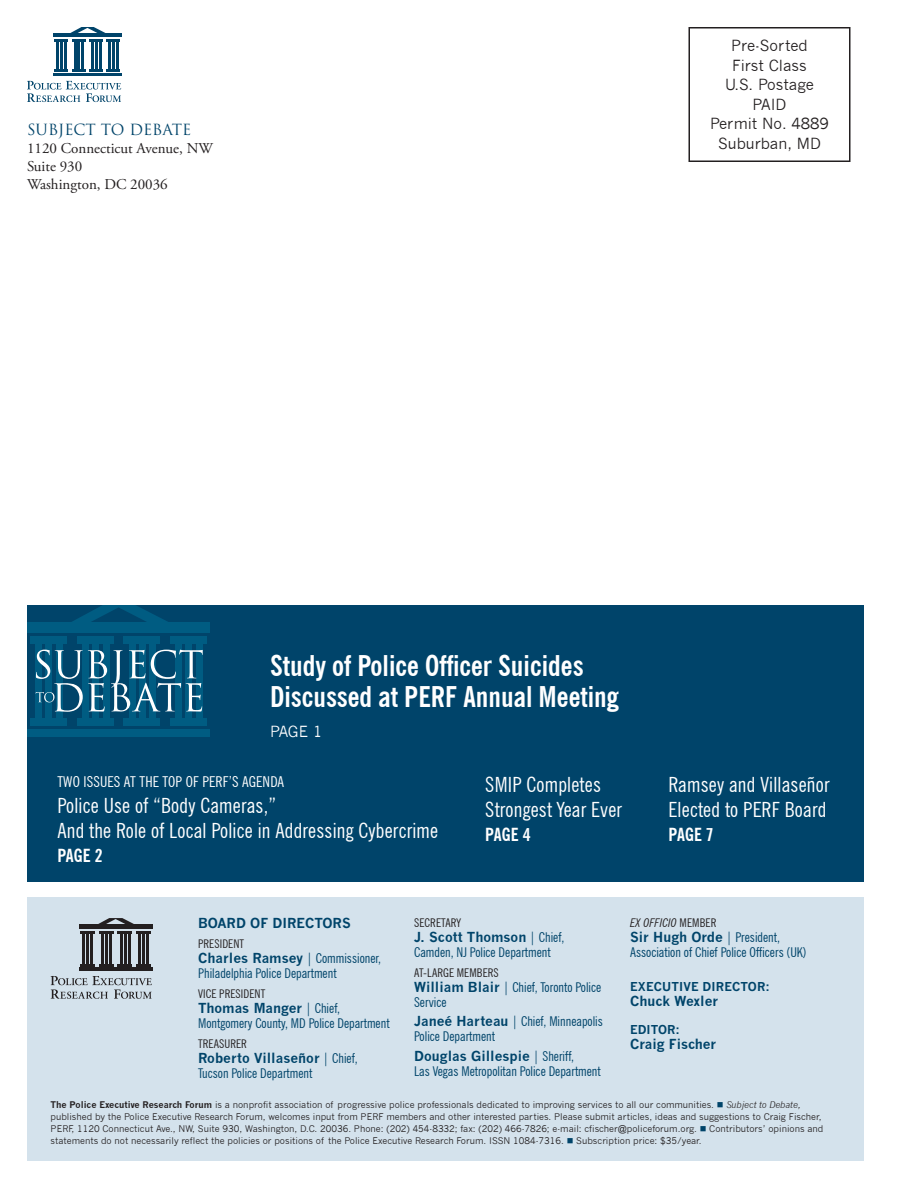
<style>
.page{position:relative;width:918px;height:1188px;background:#fff}
.page>*{position:absolute;margin:0;border:0;box-sizing:border-box;transform-origin:0 0}
.t1{font:700 condensed 28.5px/31.5px "News Gothic BT";color:#fff}
.t2{font:condensed 21px/25.5px "News Gothic BT";letter-spacing:.01em;color:#fff}
.t3{font:700 condensed 18px "News Gothic BT";color:#fff}
.t4{font:15px/19.5px "News Gothic";color:#231f20;text-align:center}
.t5{font:15px/18px "Adobe Garamond Pro";color:#231f20}
.t6{font:condensed 15px "News Gothic BT";letter-spacing:.01em;color:#fff}
.t7{font:15px "Trajan Pro";color:#00446a}
.t8{font:15px "News Gothic";color:#fff}
.t9{font:condensed 13.5px/15px "News Gothic BT";color:#00446a}
.t10{font:700 13.5px "News Gothic";color:#00446a}
.t11{font:condensed 12px "News Gothic BT";letter-spacing:.01em;color:#231f20}
.t12{font:700 12px "News Gothic";letter-spacing:.01em;color:#00446a}
.t13{font:italic condensed 12px "News Gothic BT";letter-spacing:.01em;color:#231f20}
.t14{font:9px/12px "News Gothic";color:#231f20}
.s1{font-family:"News Gothic";font-weight:700;font-stretch:normal}
.s2{font-family:"News Gothic BT";font-weight:400;font-stretch:condensed}
.s3{font-style:normal}
.s4{font-weight:700}
.s5{color:#00446a}
.s6{font-style:italic}
</style>
<div class="page">
<hr style="left:53px;top:73px;width:69px;height:3px;background:#00446a">
<hr style="left:53px;top:33px;width:69px;height:4px;background:#00446a">
<svg style="left:55px;top:69px;width:13px;height:3px"></svg>
<hr style="left:72px;top:69px;width:14px;height:3px;background:#00446a">
<hr style="left:89px;top:69px;width:14px;height:3px;background:#00446a">
<svg style="left:107px;top:69px;width:13px;height:3px"></svg>
<hr style="left:56px;top:41px;width:3px;height:29px;background:#00446a">
<hr style="left:60px;top:40px;width:3px;height:30px;background:#00446a">
<hr style="left:64px;top:41px;width:3px;height:29px;background:#00446a">
<hr style="left:74px;top:41px;width:2px;height:29px;background:#00446a">
<hr style="left:78px;top:41px;width:2px;height:29px;background:#00446a">
<hr style="left:81px;top:41px;width:3px;height:30px;background:#00446a">
<hr style="left:91px;top:40px;width:3px;height:30px;background:#00446a">
<hr style="left:95px;top:40px;width:2px;height:30px;background:#00446a">
<hr style="left:99px;top:41px;width:2px;height:29px;background:#00446a">
<hr style="left:109px;top:41px;width:2px;height:29px;background:#00446a">
<hr style="left:112px;top:41px;width:3px;height:29px;background:#00446a">
<hr style="left:116px;top:41px;width:3px;height:29px;background:#00446a">
<svg style="left:55px;top:27px;width:65px;height:14px"></svg>
<svg style="left:27px;top:81px;width:94px;height:21px"></svg>
<div style="left:688px;top:27px;width:162px;height:135px;border:2px solid #231f20"></div>
<div style="left:27px;top:605px;width:837px;height:277px;background:#00446a"></div>
<div style="left:27px;top:729px;width:183px;height:7px;background:#005c82"></div>
<div style="left:27px;top:622px;width:183px;height:10px;background:#005c82"></div>
<div style="left:31px;top:636px;width:36px;height:8px;background:#005c82"></div>
<div style="left:31px;top:719px;width:36px;height:7px;background:#005c82"></div>
<div style="left:77px;top:636px;width:37px;height:8px;background:#005c82"></div>
<div style="left:77px;top:719px;width:37px;height:7px;background:#005c82"></div>
<div style="left:124px;top:636px;width:36px;height:8px;background:#005c82"></div>
<div style="left:124px;top:719px;width:36px;height:7px;background:#005c82"></div>
<div style="left:170px;top:636px;width:37px;height:8px;background:#005c82"></div>
<div style="left:170px;top:719px;width:37px;height:7px;background:#005c82"></div>
<div style="left:35px;top:642px;width:7px;height:78px;background:#005c82"></div>
<div style="left:45px;top:641px;width:7px;height:79px;background:#005c82"></div>
<div style="left:56px;top:643px;width:7px;height:78px;background:#005c82"></div>
<div style="left:82px;top:642px;width:7px;height:78px;background:#005c82"></div>
<div style="left:92px;top:642px;width:7px;height:78px;background:#005c82"></div>
<div style="left:103px;top:643px;width:6px;height:79px;background:#005c82"></div>
<div style="left:129px;top:641px;width:7px;height:78px;background:#005c82"></div>
<div style="left:139px;top:641px;width:6px;height:78px;background:#005c82"></div>
<div style="left:149px;top:642px;width:7px;height:79px;background:#005c82"></div>
<div style="left:175px;top:642px;width:7px;height:78px;background:#005c82"></div>
<div style="left:185px;top:641px;width:7px;height:79px;background:#005c82"></div>
<div style="left:196px;top:643px;width:6px;height:78px;background:#005c82"></div>
<svg style="left:72px;top:605px;width:96px;height:17px"></svg>
<svg style="left:36px;top:650px;width:167px;height:62px"></svg>
<div style="left:27px;top:898px;width:837px;height:263px;background:#d4e2ec"></div>
<hr style="left:79px;top:968px;width:73px;height:3px;background:#231f20">
<hr style="left:79px;top:925px;width:73px;height:4px;background:#231f20">
<hr style="left:80px;top:931px;width:15px;height:3px;background:#231f20">
<hr style="left:80px;top:964px;width:15px;height:3px;background:#231f20">
<hr style="left:99px;top:931px;width:15px;height:3px;background:#231f20">
<hr style="left:99px;top:964px;width:15px;height:3px;background:#231f20">
<hr style="left:118px;top:931px;width:14px;height:3px;background:#231f20">
<hr style="left:118px;top:964px;width:14px;height:3px;background:#231f20">
<hr style="left:136px;top:931px;width:15px;height:3px;background:#231f20">
<hr style="left:136px;top:964px;width:15px;height:3px;background:#231f20">
<hr style="left:82px;top:933px;width:3px;height:31px;background:#231f20">
<hr style="left:86px;top:933px;width:3px;height:31px;background:#231f20">
<hr style="left:90px;top:933px;width:3px;height:32px;background:#231f20">
<hr style="left:101px;top:933px;width:3px;height:31px;background:#231f20">
<hr style="left:105px;top:933px;width:3px;height:31px;background:#231f20">
<hr style="left:109px;top:933px;width:3px;height:32px;background:#231f20">
<hr style="left:120px;top:933px;width:2px;height:31px;background:#231f20">
<hr style="left:124px;top:932px;width:2px;height:32px;background:#231f20">
<hr style="left:128px;top:933px;width:3px;height:32px;background:#231f20">
<hr style="left:138px;top:933px;width:3px;height:31px;background:#231f20">
<hr style="left:142px;top:933px;width:3px;height:31px;background:#231f20">
<hr style="left:147px;top:933px;width:2px;height:32px;background:#231f20">
<svg style="left:96px;top:918px;width:40px;height:7px"></svg>
<svg style="left:51px;top:976px;width:101px;height:23px"></svg>
<h3 class="t7" style="left:27px;top:120px;width:166px">SUBJECT TO DEBATE</h3>
<h3 class="t5" style="left:27px;top:140px;width:187px">1120 Connecticut Avenue, NW<br>Suite 930<br>Washington, DC 20036</h3>
<h3 class="t4" style="left:710px;top:36px;width:120px">Pre-Sorted<br>First Class<br>U.S. Postage<br>PAID<br>Permit No. 4889<br>Suburban, MD</h3>
<h1 class="t1" style="left:270px;top:649px;width:350px">Study of Police Officer Suicides<br>Discussed at PERF Annual Meeting</h1>
<h3 class="t8" style="left:270px;top:723px;width:54px">page 1</h3>
<h2 class="t2" style="left:485px;top:771px;width:138px">SMIP Completes<br>Strongest Year Ever</h2>
<h3 class="t3" style="left:485px;top:824px;width:9px">page</h3>
<h3 class="t3" style="left:523px;top:824px;width:9px">4</h3>
<h3 class="t6" style="left:57px;top:773px;width:228px">TWO ISSUES AT THE TOP OF PERF’S AGENDA</h3>
<h2 class="t2" style="left:57px;top:792px;width:382px">Police Use of “Body Cameras,”<br>And the Role of Local Police in Addressing Cybercrime</h2>
<h3 class="t3" style="left:57px;top:845px;width:9px">page</h3>
<h3 class="t3" style="left:95px;top:845px;width:9px">2</h3>
<h2 class="t2" style="left:669px;top:771px;width:162px">Ramsey and Villaseñor<br>Elected to PERF Board</h2>
<h3 class="t3" style="left:669px;top:824px;width:9px">page</h3>
<h3 class="t3" style="left:706px;top:824px;width:9px">7</h3>
<h3 class="t10" style="left:198px;top:915px;width:154px">BOARD OF DIRECTORS</h3>
<h3 class="t11" style="left:198px;top:937px;width:31px">President</h3>
<h3 class="t9" style="left:198px;top:951px;width:185px"><span class="s1">Charles Ramsey</span> | Commissioner,<br>Philadelphia Police Department</h3>
<h3 class="t11" style="left:198px;top:987px;width:69px">VICE PRESIDENT</h3>
<h3 class="t10" style="left:198px;top:1000px;width:144px">Thomas Manger <span class="s2">| Chief,</span></h3>
<h3 class="t9" style="left:198px;top:1016px;width:193px">Montgomery County, MD Police Department</h3>
<h3 class="t11" style="left:198px;top:1037px;width:11px">Treas</h3>
<h3 class="t11" style="left:224px;top:1037px;width:13px">urer</h3>
<h3 class="t10" style="left:198px;top:1050px;width:161px">Roberto Villaseñor <span class="s2">| Chief,</span></h3>
<h3 class="t9" style="left:198px;top:1066px;width:116px">Tucson Police Department</h3>
<h3 class="t11" style="left:414px;top:916px;width:12px">Secretary</h3>
<h3 class="t10" style="left:414px;top:929px;width:152px">J. Scott Thomson <span class="s2">| Chief,</span></h3>
<h3 class="t9" style="left:414px;top:945px;width:138px">Camden, NJ Police Department</h3>
<h3 class="t11" style="left:414px;top:966px;width:75px">At-Large members</h3>
<h3 class="t9" style="left:414px;top:980px;width:189px"><span class="s1">William Blair</span> | Chief, Toronto Police<br>Service</h3>
<h3 class="t9" style="left:414px;top:1014px;width:190px"><span class="s1">Janeé Harteau</span> | Chief, Minneapolis<br>Police Department</h3>
<h3 class="t10" style="left:414px;top:1048px;width:162px">Douglas Gillespie <span class="s2">| Sheriff,</span></h3>
<h3 class="t9" style="left:414px;top:1063px;width:188px">Las Vegas Metropolitan Police Department</h3>
<h3 class="t13" style="left:630px;top:916px;width:82px">EX OFFICIO <span class="s3">mem ber</span></h3>
<h3 class="t10" style="left:630px;top:929px;width:151px">Sir Hugh Orde <span class="s2">| President,</span></h3>
<h3 class="t9" style="left:630px;top:945px;width:178px">Association of Chief Police Officers (UK)</h3>
<h3 class="t12" style="left:630px;top:979px;width:141px">EXECUTIVE DIRECTOR:</h3>
<h3 class="t10" style="left:630px;top:993px;width:90px">Chuck Wexler</h3>
<h3 class="t12" style="left:630px;top:1023px;width:51px">EDITOR:</h3>
<h3 class="t10" style="left:630px;top:1036px;width:88px">Craig Fischer</h3>
<p class="t14" style="left:51px;top:1099px;width:774px"><span class="s4">The Police Executive Research Forum</span> is a nonprofit association of progressive police professionals dedicated to improving services to all our communities. <span class="s5">■</span> <span class="s6">Subject to Debate, </span>published by the Police Executive Research Forum, welcomes input from PERF members and other interested parties. Please submit articles, ideas and suggestions to Craig Fischer, PERF, 1120 Connecticut Ave., NW, Suite 930, Washington, D.C. 20036. Phone: (202) 454-8332; fax: (202) 466-7826; e-mail: cfischer@policeforum.org. <span class="s5">■</span> Contributors’ opinions and statements do not necessarily reflect the policies or positions of the Police Executive Research Forum. ISSN 1084-7316. <span class="s5">■</span> Subscription price: $35/year.</p>
</div>
